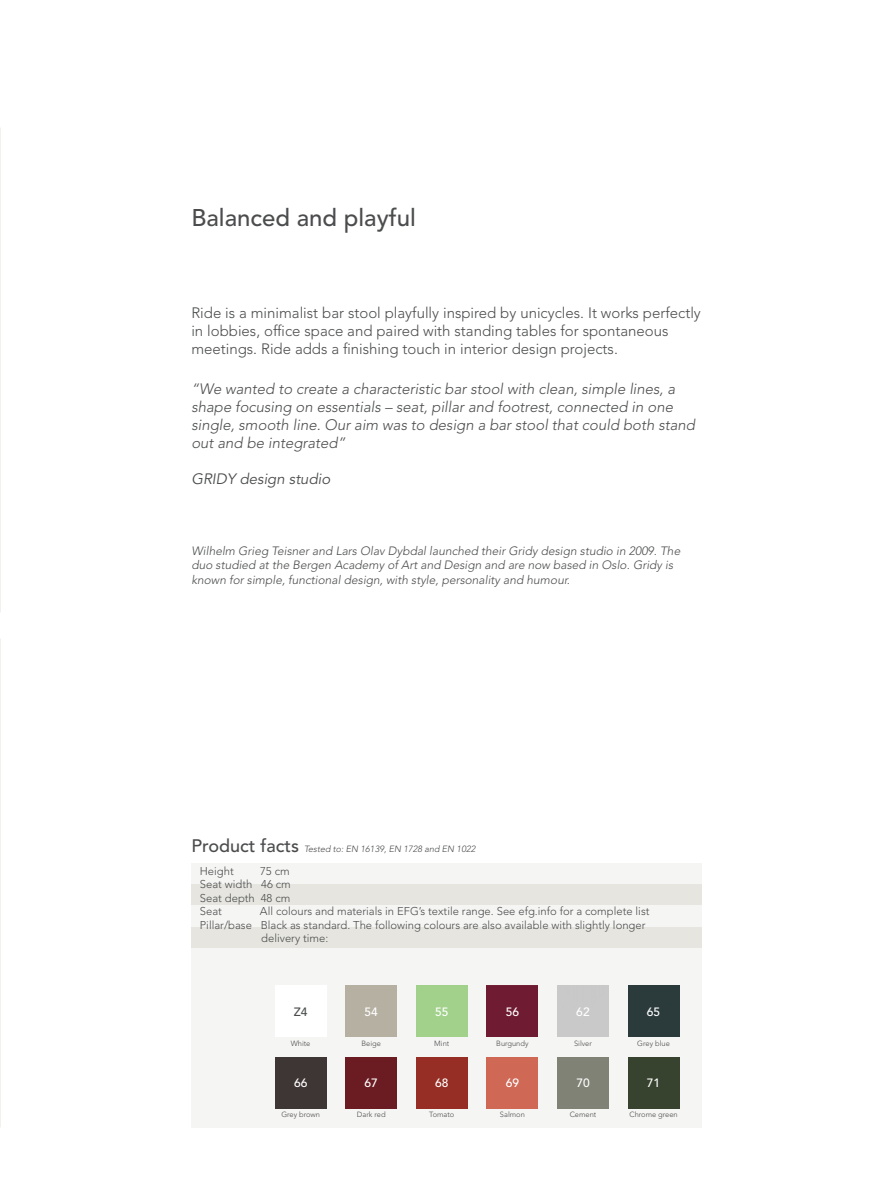
<style>
.page{position:relative;width:893px;height:1191px;background:#fff}
.page>*{position:absolute;margin:0;border:0;box-sizing:border-box;transform-origin:0 0}
.t1{font:500 24px "Avenir LT Std";color:#4b4c4d}
.t2{font:italic 300 15px/18px "Avenir LT Std";color:#4b4c4d}
.t3{font:300 15px/18px "Avenir LT Std";color:#4b4c4d}
.t4{font:italic 15px "Avenir LT Std";color:#4b4c4d}
.t5{font:italic 300 12px/14.4px "Avenir LT Std";color:#4b4c4d}
.t6{font:500 12px "Avenir LT Std";color:#fff}
.t7{font:500 12px "Avenir LT Std";color:#4b4c4d}
.t8{font:300 11.25px "Avenir LT Std";color:#4b4c4d}
.t9{font:italic 300 9px "Avenir LT Std";color:#4b4c4d}
.t10{font:300 7.5px "Avenir LT Std";color:#4b4c4d}
.s1{font-weight:500;font-style:normal;font-size:18px}
</style>
<div class="page">
<img style="left:0;top:128px;width:1px;height:484px">
<img style="left:0;top:638px;width:1px;height:489px">
<div style="left:191px;top:863px;width:511px;height:21px;background:#f5f5f3"></div>
<div style="left:191px;top:884px;width:511px;height:21px;background:#e6e5e0"></div>
<div style="left:191px;top:927px;width:511px;height:21px;background:#e6e5e0"></div>
<div style="left:191px;top:905px;width:511px;height:22px;background:#f5f5f3"></div>
<svg style="left:191px;top:948px;width:511px;height:179px;fill:#f5f5f3"></svg>
<div style="left:628px;top:985px;width:51px;height:51px;background:#2b3b3b"></div>
<div style="left:275px;top:1057px;width:51px;height:51px;background:#3e3634"></div>
<div style="left:275px;top:985px;width:51px;height:51px;background:#fff"></div>
<div style="left:487px;top:985px;width:51px;height:51px;background:#6f1b32"></div>
<div style="left:346px;top:1057px;width:51px;height:51px;background:#6b1c22"></div>
<div style="left:416px;top:1057px;width:51px;height:51px;background:#962e25"></div>
<div style="left:487px;top:1057px;width:51px;height:51px;background:#cf6855"></div>
<div style="left:628px;top:1057px;width:51px;height:51px;background:#37432f"></div>
<p class="t1" style="left:191px;top:204px;width:226px">Balanced and playful</p>
<p class="t3" style="left:191px;top:304px;width:511px">Ride is a minimalist bar stool playfully inspired by unicycles. It works perfectly in lobbies, office space and paired with standing tables for spontaneous meetings. Ride adds a finishing touch in interior design projects.</p>
<p class="t2" style="left:191px;top:380px;width:505px">“We wanted to create a characteristic bar stool with clean, simple lines, a shape focusing on essentials – seat, pillar and footrest, connected in one single, smooth line. Our aim was to design a bar stool that could both stand out and be integrated”</p>
<p class="t4" style="left:191px;top:470px;width:140px">GRIDY design studio</p>
<p class="t5" style="left:191px;top:544px;width:490px">Wilhelm Grieg Teisner and Lars Olav Dybdal launched their Gridy design studio in 2009. The duo studied at the Bergen Academy of Art and Design and are now based in Oslo. Gridy is known for simple, functional design, with style, personality and humour.</p>
<p class="t9" style="left:191px;top:843px;width:285px"><span class="s1">Product facts</span> Tested to: EN 16139, EN 1728 and EN 1022</p>
<p class="t8" style="left:200px;top:864px;width:35px">Height</p>
<p class="t8" style="left:260px;top:864px;width:31px">75 cm</p>
<p class="t8" style="left:200px;top:877px;width:92px">Seat width 46 cm</p>
<p class="t8" style="left:200px;top:891px;width:92px">Seat depth 48 cm</p>
<p class="t8" style="left:200px;top:904px;width:24px">Seat</p>
<p class="t8" style="left:260px;top:904px;width:391px">All colours and materials in EFG’s textile range. See efg.info for a complete list</p>
<p class="t8" style="left:200px;top:918px;width:447px">Pillar/base Black as standard. The following colours are also available with slightly longer</p>
<p class="t8" style="left:261px;top:931px;width:69px">delivery time:</p>
<p class="t7" style="left:294px;top:1004px;width:15px">Z4</p>
<p class="t6" style="left:365px;top:1004px;width:15px">54</p>
<p class="t6" style="left:435px;top:1004px;width:15px">55</p>
<p class="t6" style="left:506px;top:1004px;width:15px">56</p>
<p class="t6" style="left:576px;top:1004px;width:15px">62</p>
<p class="t6" style="left:647px;top:1004px;width:15px">65</p>
<p class="t10" style="left:291px;top:1038px;width:21px">White</p>
<p class="t10" style="left:361px;top:1038px;width:21px">Beige</p>
<p class="t10" style="left:434px;top:1038px;width:17px">Mint</p>
<p class="t10" style="left:496px;top:1038px;width:34px">Burgundy</p>
<p class="t10" style="left:574px;top:1038px;width:19px">Silver</p>
<p class="t10" style="left:637px;top:1038px;width:34px">Grey blue</p>
<p class="t6" style="left:294px;top:1076px;width:15px">66</p>
<p class="t6" style="left:365px;top:1076px;width:15px">67</p>
<p class="t6" style="left:435px;top:1076px;width:15px">68</p>
<p class="t6" style="left:506px;top:1076px;width:15px">69</p>
<p class="t6" style="left:576px;top:1076px;width:15px">70</p>
<p class="t6" style="left:647px;top:1076px;width:15px">71</p>
<p class="t10" style="left:281px;top:1110px;width:40px">Grey brown</p>
<p class="t10" style="left:357px;top:1110px;width:30px">Dark red</p>
<p class="t10" style="left:429px;top:1110px;width:27px">Tomato</p>
<p class="t10" style="left:500px;top:1110px;width:26px">Salmon</p>
<p class="t10" style="left:570px;top:1110px;width:28px">Cement</p>
<p class="t10" style="left:629px;top:1110px;width:50px">Chrome green</p>
</div>
